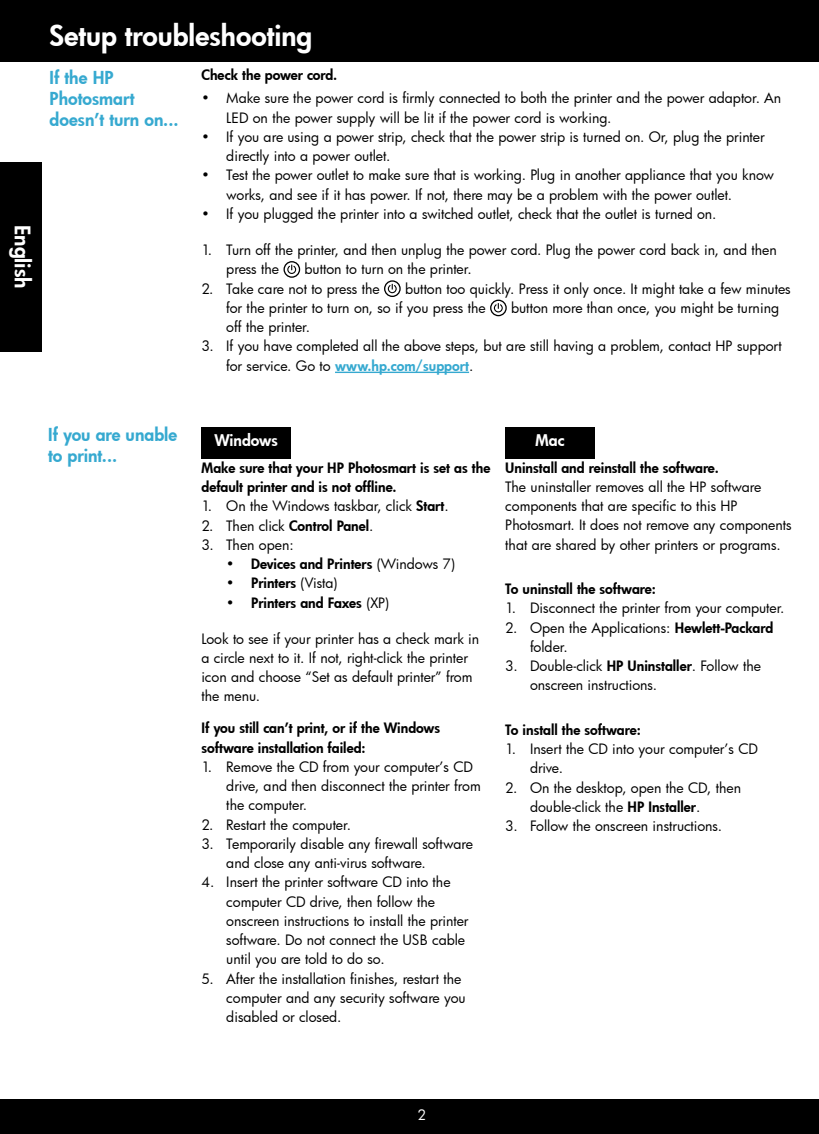
<style>
.page{position:relative;width:819px;height:1134px;background:#fff}
.page>*{position:absolute;margin:0;border:0;box-sizing:border-box;transform-origin:0 0}
.t1{font:28px "Futura Hv";color:#fff}
.t2{font:21px "Futura Hv";color:#fff}
.t3{font:17.5px/21px "Futura Hv";color:#36a9d0}
.t4{font:15.75px "Futura Hv";color:#fff}
.t5{font:14px/19.2px "Futura Bk";color:#000}
.t6{font:14px/19.2px "Futura Hv";color:#000}
.t7{font:14px "Futura Hv";color:#36a9d0}
.t8{font:14px "Futura Bk";color:#fff}
.s1{font-family:"Futura Bk";color:#000}
.s2{font-family:"Futura Hv"}
.s3{font-family:"Futura Bk"}
</style>
<div class="page">
<div style="left:0;top:0;width:819px;height:62px;background:#000"></div>
<div style="left:0;top:1099px;width:819px;height:35px;background:#000"></div>
<div style="left:505px;top:428px;width:90px;height:31px;background:#000"></div>
<div style="left:202px;top:427px;width:89px;height:32px;background:#000"></div>
<hr style="left:335px;top:372px;width:134px;height:1px;background:#36a9d0">
<div style="left:284px;top:261px;width:16px;height:17px;border:1px solid #000;border-radius:50%"></div>
<svg style="left:287px;top:265px;width:9px;height:9px"></svg>
<div style="left:384px;top:280px;width:17px;height:17px;border:1px solid #000;border-radius:50%"></div>
<svg style="left:388px;top:284px;width:9px;height:9px"></svg>
<div style="left:490px;top:300px;width:17px;height:16px;border:1px solid #000;border-radius:50%"></div>
<svg style="left:494px;top:303px;width:9px;height:9px"></svg>
<div style="left:0;top:162px;width:42px;height:190px;background:#000"></div>
<h2 class="t2" style="left:37px;top:225px;width:65px;rotate:90deg">English</h2>
<h1 class="t1" style="left:50px;top:17px;width:264px">Setup troubleshooting</h1>
<p class="t3" style="left:50px;top:67px;width:130px">If the HP<br>Photosmart doesn’t turn on...</p>
<p class="t6" style="left:202px;top:65px;width:137px">Check the power cord.</p>
<p class="t5" style="left:226px;top:88px;width:557px;text-indent:-25px">• Make sure the power cord is firmly connected to both the printer and the power adaptor. An<br>LED on the power supply will be lit if the power cord is working.</p>
<p class="t5" style="left:226px;top:127px;width:540px;text-indent:-25px">• If you are using a power strip, check that the power strip is turned on. Or, plug the printer directly into a power outlet.</p>
<p class="t5" style="left:226px;top:165px;width:549px;text-indent:-25px">• Test the power outlet to make sure that is working. Plug in another appliance that you know works, and see if it has power. If not, there may be a problem with the power outlet.</p>
<p class="t5" style="left:202px;top:204px;width:516px">• If you plugged the printer into a switched outlet, check that the outlet is turned on.</p>
<p class="t5" style="left:226px;top:240px;width:552px;text-indent:-25px">1. Turn off the printer, and then unplug the power cord. Plug the power cord back in, and then press the</p>
<p class="t5" style="left:304px;top:259px;width:169px">button to turn on the printer.</p>
<p class="t5" style="left:202px;top:278px;width:180px">2. Take care not to press the</p>
<p class="t5" style="left:226px;top:278px;width:566px;text-indent:179px">button too quickly. Press it only once. It might take a few minutes for the printer to turn on, so if you press the</p>
<p class="t5" style="left:511px;top:298px;width:270px">button more than once, you might be turning</p>
<p class="t5" style="left:226px;top:317px;width:85px">off the printer.</p>
<p class="t5" style="left:201px;top:336px;width:582px">3. If you have completed all the above steps, but are still having a problem, contact HP support</p>
<p class="t7" style="left:226px;top:356px;width:249px"><span class="s1">for service. Go to</span> www.hp.com/support<span class="s1">.</span></p>
<p class="t3" style="left:48px;top:424px;width:131px">If you are unable to print...</p>
<p class="t4" style="left:214px;top:429px;width:65px">Windows</p>
<p class="t4" style="left:535px;top:430px;width:30px">Mac</p>
<p class="t6" style="left:505px;top:458px;width:215px">Uninstall and reinstall the software.</p>
<p class="t5" style="left:505px;top:477px;width:288px">The uninstaller removes all the HP software components that are specific to this HP Photosmart. It does not remove any components that are shared by other printers or programs.</p>
<p class="t6" style="left:505px;top:579px;width:152px">To uninstall the software:</p>
<p class="t5" style="left:505px;top:598px;width:281px">1. Disconnect the printer from your computer.</p>
<p class="t5" style="left:530px;top:618px;width:245px;text-indent:-25px">2. Open the Applications: <span class="s2">Hewlett-Packard </span>folder.</p>
<p class="t5" style="left:530px;top:656px;width:233px;text-indent:-25px">3. Double-click <span class="s2">HP Uninstaller</span>. Follow the onscreen instructions.</p>
<p class="t6" style="left:505px;top:720px;width:137px">To install the software:</p>
<p class="t5" style="left:530px;top:739px;width:229px;text-indent:-25px">1. Insert the CD into your computer’s CD drive.</p>
<p class="t5" style="left:530px;top:778px;width:213px;text-indent:-25px">2. On the desktop, open the CD, then double-click the <span class="s2">HP Installer</span>.</p>
<p class="t5" style="left:505px;top:816px;width:218px">3. Follow the onscreen instructions.</p>
<p class="t6" style="left:202px;top:458px;width:290px">Make sure that your HP Photosmart is set as the default printer and is not offline.</p>
<p class="t5" style="left:202px;top:496px;width:249px">1. On the Windows taskbar, click <span class="s2">Start</span>.</p>
<p class="t5" style="left:202px;top:516px;width:174px">2. Then click <span class="s2">Control Panel</span>.</p>
<p class="t5" style="left:202px;top:535px;width:94px">3. Then open:</p>
<p class="t6" style="left:226px;top:554px;width:230px"><span class="s3">•</span> Devices and Printers <span class="s3">(Windows 7)</span></p>
<p class="t5" style="left:226px;top:573px;width:113px">• <span class="s2">Printers</span> (Vista)</p>
<p class="t6" style="left:226px;top:593px;width:165px"><span class="s3">•</span> Printers and Faxes <span class="s3">(XP)</span></p>
<p class="t5" style="left:202px;top:629px;width:279px">Look to see if your printer has a check mark in a circle next to it. If not, right-click the printer icon and choose “Set as default printer” from the menu.</p>
<p class="t6" style="left:202px;top:718px;width:240px">If you still can’t print, or if the Windows software installation failed:</p>
<p class="t5" style="left:226px;top:757px;width:256px;text-indent:-25px">1. Remove the CD from your computer’s CD drive, and then disconnect the printer from the computer.</p>
<p class="t5" style="left:202px;top:815px;width:151px">2. Restart the computer.</p>
<p class="t5" style="left:226px;top:834px;width:248px;text-indent:-25px">3. Temporarily disable any firewall software and close any anti-virus software.</p>
<p class="t5" style="left:226px;top:872px;width:244px;text-indent:-25px">4. Insert the printer software CD into the computer CD drive, then follow the onscreen instructions to install the printer software. Do not connect the USB cable until you are told to do so.</p>
<p class="t5" style="left:226px;top:969px;width:241px;text-indent:-25px">5. After the installation finishes, restart the computer and any security software you disabled or closed.</p>
<p class="t8" style="left:418px;top:1105px;width:10px">2</p>
</div>
